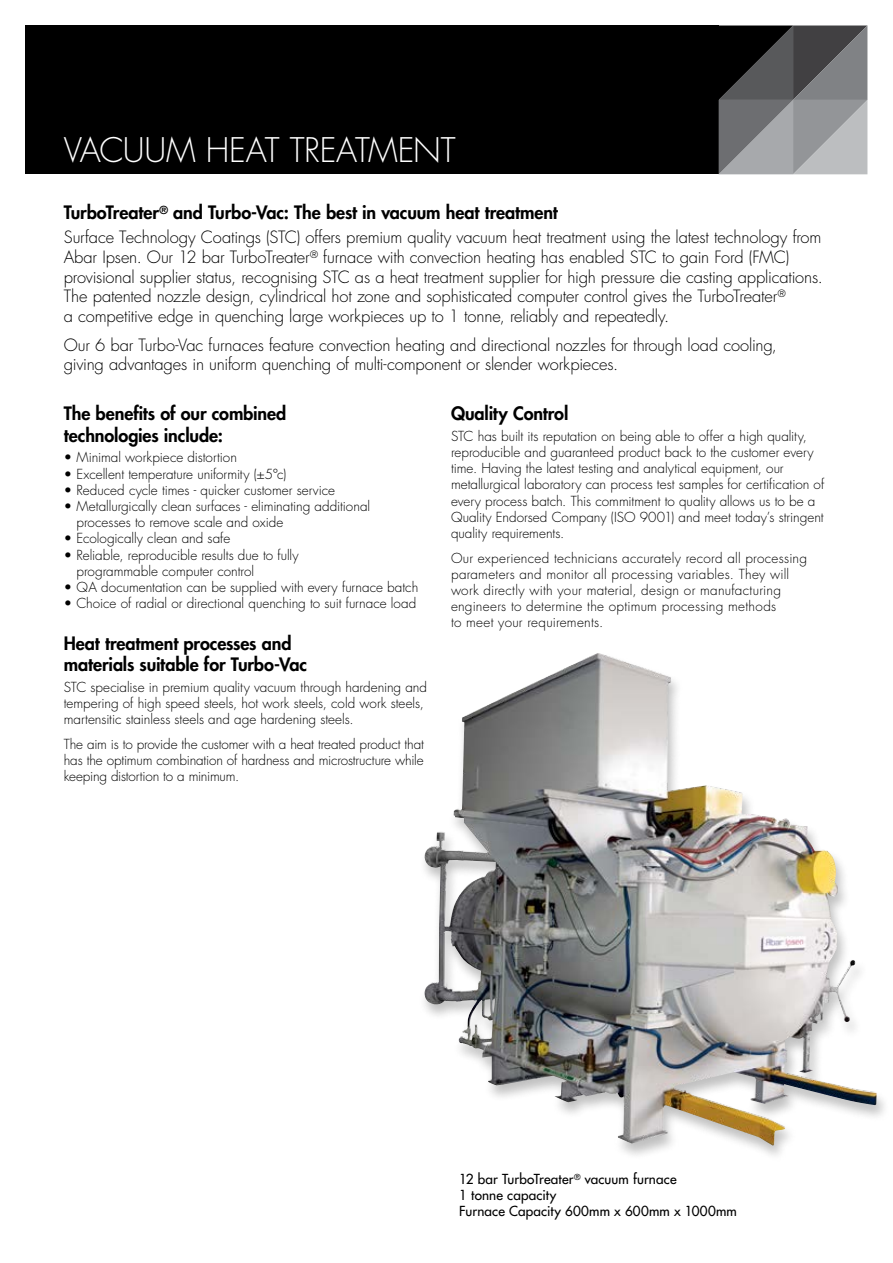
<style>
.page{position:relative;width:893px;height:1263px;background:#fff}
.page>*{position:absolute;margin:0;border:0;box-sizing:border-box;transform-origin:0 0}
.t1{font:300 33px "Futura Std";letter-spacing:-.015em;color:#fff}
.t2{font:800 18px/21.6px "Futura Std";letter-spacing:-.005em;color:#000}
.t3{font:300 16.5px/19.8px "Futura Std";letter-spacing:-.01em;color:#000}
.t4{font:300 13.5px/16.2px "Futura Std";color:#000}
.t5{font:300 13.5px/16.2px "Futura Std";letter-spacing:.02em;color:#000}
.t6{font:500 13.5px/16.2px "Futura Std";letter-spacing:.01em;color:#000}
</style>
<div class="page">
<div style="left:26px;top:26px;width:693px;height:148px;background:#000"></div>
<svg style="left:719px;top:26px;width:148px;height:148px;background:#707173"></svg>
<div style="left:418px;top:651px;width:472px;height:512px;background:#000;opacity:.25"></div>
<img style="left:423px;top:653px;width:175px;height:383px">
<h1 class="t1" style="left:64px;top:130px;width:393px">VACUUM HEAT TREATMENT</h1>
<h2 class="t2" style="left:64px;top:202px;width:496px">TurboTreater<sup>®</sup> and Turbo-Vac: The best in vacuum heat treatment</h2>
<p class="t3" style="left:64px;top:228px;width:761px">Surface Technology Coatings (STC) offers premium quality vacuum heat treatment using the latest technology from Abar Ipsen. Our 12 bar TurboTreater<sup>®</sup> furnace with convection heating has enabled STC to gain Ford (FMC) provisional supplier status, recognising STC as a heat treatment supplier for high pressure die casting applications.<br>The patented nozzle design, cylindrical hot zone and sophisticated computer control gives the TurboTreater<sup>®<br></sup>a competitive edge in quenching large workpieces up to 1 tonne, reliably and repeatedly.</p>
<p class="t3" style="left:64px;top:335px;width:715px">Our 6 bar Turbo-Vac furnaces feature convection heating and directional nozzles for through load cooling, giving advantages in uniform quenching of multi-component or slender workpieces.</p>
<h2 class="t2" style="left:64px;top:403px;width:224px">The benefits of our combined technologies include:</h2>
<p class="t4" style="left:64px;top:450px;width:175px">• Minimal workpiece distortion</p>
<p class="t4" style="left:64px;top:466px;width:224px">• Excellent temperature uniformity (±5°c)</p>
<p class="t4" style="left:64px;top:482px;width:273px">• Reduced cycle times - quicker customer service</p>
<p class="t4" style="left:77px;top:498px;width:295px;text-indent:-13px">• Metallurgically clean surfaces - eliminating additional processes to remove scale and oxide</p>
<p class="t4" style="left:64px;top:531px;width:168px">• Ecologically clean and safe</p>
<p class="t4" style="left:77px;top:547px;width:224px;text-indent:-13px">• Reliable, reproducible results due to fully programmable computer control</p>
<p class="t4" style="left:64px;top:579px;width:356px">• QA documentation can be supplied with every furnace batch</p>
<p class="t4" style="left:64px;top:595px;width:354px">• Choice of radial or directional quenching to suit furnace load</p>
<h2 class="t2" style="left:64px;top:632px;width:245px">Heat treatment processes and materials suitable for Turbo-Vac</h2>
<p class="t4" style="left:64px;top:679px;width:365px">STC specialise in premium quality vacuum through hardening and tempering of high speed steels, hot work steels, cold work steels, martensitic stainless steels and age hardening steels.</p>
<p class="t4" style="left:64px;top:736px;width:362px;text-align:justify">The aim is to provide the customer with a heat treated product that has the optimum combination of hardness and microstructure while keeping distortion to a minimum.</p>
<h2 class="t2" style="left:451px;top:403px;width:119px">Quality Control</h2>
<p class="t4" style="left:451px;top:428px;width:375px">STC has built its reputation on being able to offer a high quality, reproducible and guaranteed product back to the customer every time. Having the latest testing and analytical equipment, our metallurgical laboratory can process test samples for certification of every process batch. This commitment to quality allows us to be a Quality Endorsed Company (ISO 9001) and meet today’s stringent quality requirements.</p>
<p class="t5" style="left:451px;top:550px;width:358px">Our experienced technicians accurately record all processing parameters and monitor all processing variables. They will work directly with your material, design or manufacturing engineers to determine the optimum processing methods<br>to meet your requirements.</p>
<p class="t6" style="left:459px;top:1171px;width:279px">12 bar TurboTreater<sup>®</sup> vacuum furnace<br>1 tonne capacity<br>Furnace Capacity 600mm x 600mm x 1000mm</p>
</div>
